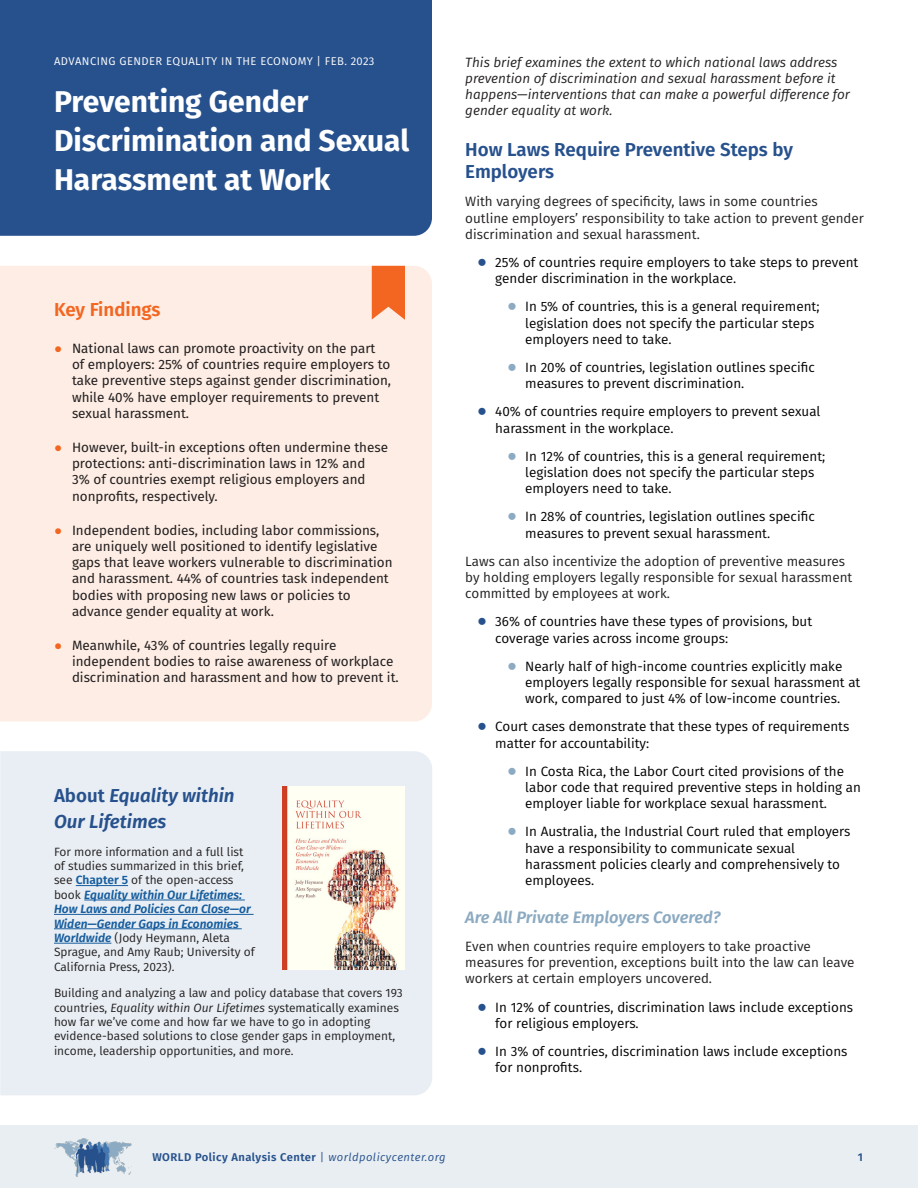
<style>
.page{position:relative;width:918px;height:1188px;background:#fff}
.page>*{position:absolute;margin:0;border:0;box-sizing:border-box;transform-origin:0 0}
.Fact_Sheet_Title{font:700 30px/39px "Fira Sans";color:#fff}
.Header_1{font:600 18.75px/22.5px "Fira Sans";color:#27518d}
.Header_1-2{font:italic 600 18.75px/25.5px "Fira Sans";color:#27518d}
.Header_1-3{font:600 18.75px "Fira Sans";color:#f36621}
.Header_2{font:italic 600 16.5px "Fira Sans";letter-spacing:-.005em;color:#8caac1}
.t1{font:13.5px/16.2px "Fira Sans";color:#000}
.t2{font:13.5px/16.2px "Fira Sans";color:#231f20}
.t3{font:13.5px/16.2px "Fira Sans";color:#231f20}
.t4{font:italic 13.5px/16.2px "Fira Sans";color:#231f20}
.t5{font:12px/14.4px "Fira Sans";color:#231f20}
.t6{font:600 11.25px "Fira Sans";letter-spacing:.04em;color:#27518d}
.t7{font:11.25px "Fira Sans";letter-spacing:.04em;color:#fff}
.s1{font-family:"Arial";font-weight:700;color:#f36621}
.s2{font-style:normal}
.s3{font-weight:600;color:#175d9e}
.s4{font-weight:600;font-style:italic;color:#175d9e}
.s5{font-style:italic}
.s6{font-family:"Arial";font-weight:700;font-size:16.5px;color:#27518d}
.s7{font-family:"Arial";font-weight:700;font-size:16.5px;color:#8caac1}
.s8{font-weight:400}
.s9{font-weight:400;font-style:italic}
</style>
<div class="page">
<div style="left:0;top:1125px;width:918px;height:63px;background:#e8eef2"></div>
<img style="left:54px;top:1138px;width:78px;height:39px">
<div style="left:0;top:266px;width:432px;height:456px;background:#fdede4"></div>
<div style="left:0;top:751px;width:432px;height:344px;background:#e8eef3"></div>
<div style="left:0;top:0;width:432px;height:236px;background:#27518d"></div>
<hr style="left:76px;top:885px;width:52px;height:1px;background:#175d9e">
<hr style="left:84px;top:900px;width:161px;height:1px;background:#175d9e">
<hr style="left:54px;top:914px;width:200px;height:1px;background:#175d9e">
<hr style="left:54px;top:928px;width:188px;height:1px;background:#175d9e">
<hr style="left:54px;top:943px;width:57px;height:1px;background:#175d9e">
<img style="left:282px;top:786px;width:123px;height:184px">
<svg style="left:372px;top:266px;width:33px;height:54px;background:#f47739"></svg>
<p class="t7" style="left:54px;top:52px;width:322px">ADVANCING GENDER EQUALITY IN THE ECONOMY | FEB. 2023</p>
<p class="Fact_Sheet_Title" style="left:54px;top:80px;width:357px">Preventing Gender<br>Discrimination and Sexual<br>Harassment at Work</p>
<p class="Header_1-3" style="left:54px;top:294px;width:108px">Key Findings</p>
<p class="t2" style="left:72px;top:340px;width:321px;text-indent:-18px"><span class="s1">●</span> National laws can promote proactivity on the part<br>of employers: 25% of countries require employers to take preventive steps against gender discrimination, while 40% have employer requirements to prevent sexual harassment.</p>
<p class="t2" style="left:72px;top:439px;width:318px;text-indent:-18px"><span class="s1">●</span> However, built-in exceptions often undermine these protections: anti-discrimination laws in 12% and<br>3% of countries exempt religious employers and nonprofits, respectively.</p>
<p class="t2" style="left:72px;top:522px;width:322px;text-indent:-18px"><span class="s1">●</span> Independent bodies, including labor commissions, are uniquely well positioned to identify legislative gaps that leave workers vulnerable to discrimination and harassment. 44% of countries task independent bodies with proposing new laws or policies to advance gender equality at work.</p>
<p class="t2" style="left:72px;top:637px;width:328px;text-indent:-18px"><span class="s1">●</span> Meanwhile, 43% of countries legally require independent bodies to raise awareness of workplace discrimination and harassment and how to prevent it.</p>
<p class="Header_1-2" style="left:54px;top:782px;width:182px"><span class="s2">About</span> Equality within<br>Our Lifetimes</p>
<p class="t5" style="left:54px;top:844px;width:202px">For more information and a full list of studies summarized in this brief, see <span class="s3">Chapter 5</span> of the open-access book <span class="s4">Equality within Our Lifetimes:<br>How Laws and Policies Can Close—or Widen—Gender Gaps in Economies Worldwide</span> (Jody Heymann, Aleta Sprague, and Amy Raub; University of California Press, 2023).</p>
<p class="t5" style="left:54px;top:986px;width:350px">Building and analyzing a law and policy database that covers 193 countries, <span class="s5">Equality within Our Lifetimes</span> systematically examines how far we’ve come and how far we have to go in adopting evidence-based solutions to close gender gaps in employment, income, leadership opportunities, and more.</p>
<p class="t4" style="left:465px;top:54px;width:386px">This brief examines the extent to which national laws address prevention of discrimination and sexual harassment before it happens—interventions that can make a powerful difference for gender equality at work.</p>
<p class="Header_1" style="left:465px;top:137px;width:329px">How Laws Require Preventive Steps by<br>Employers</p>
<p class="t3" style="left:465px;top:193px;width:400px">With varying degrees of specificity, laws in some countries outline employers’ responsibility to take action to prevent gender discrimination and sexual harassment.</p>
<p class="t1" style="left:495px;top:254px;width:365px;text-indent:-18px"><span class="s6">●</span> 25% of countries require employers to take steps to prevent gender discrimination in the workplace.</p>
<p class="t1" style="left:525px;top:298px;width:296px;text-indent:-18px"><span class="s7">●</span> In 5% of countries, this is a general requirement; legislation does not specify the particular steps employers need to take.</p>
<p class="t1" style="left:525px;top:359px;width:291px;text-indent:-18px"><span class="s7">●</span> In 20% of countries, legislation outlines specific measures to prevent discrimination.</p>
<p class="t1" style="left:495px;top:403px;width:327px;text-indent:-18px"><span class="s6">●</span> 40% of countries require employers to prevent sexual harassment in the workplace.</p>
<p class="t1" style="left:525px;top:448px;width:302px;text-indent:-18px"><span class="s7">●</span> In 12% of countries, this is a general requirement; legislation does not specify the particular steps employers need to take.</p>
<p class="t1" style="left:525px;top:508px;width:291px;text-indent:-18px"><span class="s7">●</span> In 28% of countries, legislation outlines specific measures to prevent sexual harassment.</p>
<p class="t3" style="left:465px;top:553px;width:389px">Laws can also incentivize the adoption of preventive measures by holding employers legally responsible for sexual harassment committed by employees at work.</p>
<p class="t1" style="left:495px;top:613px;width:318px;text-indent:-18px"><span class="s6">●</span> 36% of countries have these types of provisions, but coverage varies across income groups:</p>
<p class="t1" style="left:525px;top:658px;width:337px;text-indent:-18px"><span class="s7">●</span> Nearly half of high-income countries explicitly make employers legally responsible for sexual harassment at work, compared to just 4% of low-income countries.</p>
<p class="t1" style="left:495px;top:718px;width:355px;text-indent:-18px"><span class="s6">●</span> Court cases demonstrate that these types of requirements matter for accountability:</p>
<p class="t1" style="left:525px;top:763px;width:337px;text-indent:-18px"><span class="s7">●</span> In Costa Rica, the Labor Court cited provisions of the labor code that required preventive steps in holding an employer liable for workplace sexual harassment.</p>
<p class="t1" style="left:525px;top:823px;width:327px;text-indent:-18px"><span class="s7">●</span> In Australia, the Industrial Court ruled that employers have a responsibility to communicate sexual harassment policies clearly and comprehensively to employees.</p>
<p class="Header_2" style="left:465px;top:904px;width:257px">Are All Private Employers Covered?</p>
<p class="t3" style="left:465px;top:938px;width:391px">Even when countries require employers to take proactive measures for prevention, exceptions built into the law can leave workers at certain employers uncovered.</p>
<p class="t1" style="left:495px;top:999px;width:359px;text-indent:-18px"><span class="s6">●</span> In 12% of countries, discrimination laws include exceptions for religious employers.</p>
<p class="t1" style="left:495px;top:1043px;width:354px;text-indent:-18px"><span class="s6">●</span> In 3% of countries, discrimination laws include exceptions for nonprofits.</p>
<p class="t6" style="left:152px;top:1148px;width:295px">WORLD Policy Analysis Center <span class="s8">|</span> <span class="s9">worldpolicycenter.org</span></p>
<p class="t6" style="left:858px;top:1148px;width:7px">1</p>
</div>
